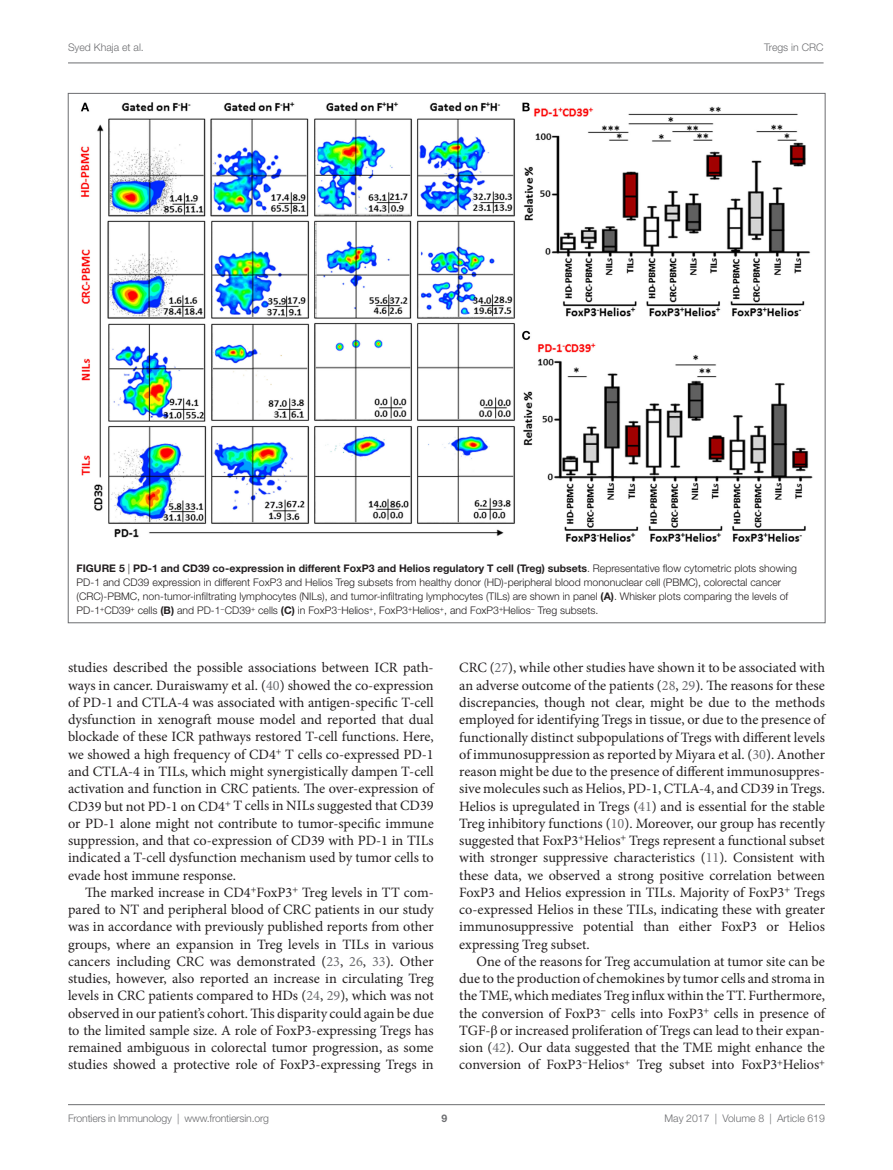
<style>
.page{position:relative;width:893px;height:1170px;background:#fff}
.page>*{position:absolute;margin:0;border:0;box-sizing:border-box;transform-origin:0 0}
.t1{font:14.25px/17.2px "Minion Pro";letter-spacing:-.005em;color:#231f20;text-align:justify}
.t2{font:300 10.5px/14.2px "Helvetica Neue LT Std";color:#231f20}
.t3{font:300 10.5px "Helvetica Neue LT Std";letter-spacing:-.015em;color:#6c6d70}
.t4{font:700 10.5px "Helvetica Neue LT Std";color:#6c6d70}
.s1{font-weight:700}
.s2{color:#6c6d70}
.s3{font-family:"STIX General"}
</style>
<div class="page">
<img style="left:80px;top:102px;width:733px;height:439px">
<hr style="left:68px;top:1104px;width:757px;height:1px;background:#6c6d70">
<hr style="left:68px;top:63px;width:755px;height:1px;background:#6c6d70">
<p class="t3" style="left:68px;top:41px;width:77px">Syed Khaja et al.</p>
<p class="t3" style="left:764px;top:41px;width:61px">Tregs in CRC</p>
<p class="t2" style="left:77px;top:560px;width:722px"><span class="s1">FIG URE 5</span> | <span class="s1">PD-1 and CD39 co-expression in different FoxP3 and Helios regulatory T cell (Treg) subsets</span>. Representative flow cytometric plots showing PD-1 and CD39 expression in different FoxP3 and Helios Treg subsets from healthy donor (HD)-peripheral blood mononuclear cell (PBMC), colorectal cancer (CRC)-PBMC, non-tumor-infiltrating lymphocytes (NILs), and tumor-infiltrating lymphocytes (TILs) are shown in panel <span class="s1">(A)</span>. Whisker plots comparing the levels of PD-1<sup>+</sup>CD39<sup>+</sup> cells <span class="s1">(B)</span> and PD-1<sup>−</sup>CD39<sup>+</sup> cells <span class="s1">(C)</span> in FoxP3<sup>−</sup>Helios<sup>+</sup>, FoxP3<sup>+</sup>Helios<sup>+</sup>, and FoxP3<sup>+</sup>Helios<sup>−</sup> Treg subsets.</p>
<p class="t1" style="left:68px;top:659px;width:367px">studies described the possible associations between ICR path&shy;ways in cancer. Duraiswamy et al. (<span class="s2">40</span>) showed the co-expression of PD-1 and CTLA-4 was associated with antigen-specific T-cell dysfunction in xenograft mouse model and reported that dual blockade of these ICR pathways restored T-cell functions. Here, we showed a high frequency of CD4<sup>+</sup> T cells co-expressed PD-1 and CTLA-4 in TILs, which might synergistically dampen T-cell activation and function in CRC patients. The over-expression of CD39 but not PD-1 on CD4<sup>+</sup> T cells in NILs suggested that CD39 or PD-1 alone might not contribute to tumor-specific immune suppression, and that co-expression of CD39 with PD-1 in TILs indicated a T-cell dysfunction mechanism used by tumor cells to evade host immune response.</p>
<p class="t1" style="left:68px;top:883px;width:367px;text-indent:17px">The marked increase in CD4<sup>+</sup>FoxP3<sup>+</sup> Treg levels in TT com&shy;pared to NT and peripheral blood of CRC patients in our study was in accordance with previously published reports from other groups, where an expansion in Treg levels in TILs in various cancers including CRC was demonstrated (<span class="s2">23</span>, <span class="s2">26</span>, <span class="s2">33</span>). Other studies, however, also reported an increase in circulating Treg levels in CRC patients compared to HDs (<span class="s2">24</span>, <span class="s2">29</span>), which was not observed in our patient’s cohort. This disparity could again be due to the limited sample size. A role of FoxP3-expressing Tregs has remained ambiguous in colorectal tumor progression, as some studies showed a protective role of FoxP3-expressing Tregs in</p>
<p class="t1" style="left:459px;top:659px;width:367px">CRC (<span class="s2">27</span>), while other studies have shown it to be associated with an adverse outcome of the patients (<span class="s2">28</span>, <span class="s2">29</span>). The reasons for these discrepancies, though not clear, might be due to the methods employed for identifying Tregs in tissue, or due to the presence of functionally distinct subpopulations of Tregs with different levels of immunosuppression as reported by Miyara et al. (<span class="s2">30</span>). Another reason might be due to the presence of different immunosuppres&shy;sive molecules such as Helios, PD-1, CTLA-4, and CD39 in Tregs.<br>Helios is upregulated in Tregs (<span class="s2">41</span>) and is essential for the stable Treg inhibitory functions (<span class="s2">10</span>). Moreover, our group has recently suggested that FoxP3<sup>+</sup>Helios<sup>+</sup> Tregs represent a functional subset with stronger suppressive characteristics (<span class="s2">11</span>). Consistent with these data, we observed a strong positive correlation between FoxP3 and Helios expression in TILs. Majority of FoxP3<sup>+</sup> Tregs co-expressed Helios in these TILs, indicating these with greater immunosuppressive potential than either FoxP3 or Helios expressing Treg subset.</p>
<p class="t1" style="left:459px;top:952px;width:367px;text-indent:17px">One of the reasons for Treg accumulation at tumor site can be due to the production of chemokines by tumor cells and stroma in the TME, which mediates Treg influx within the TT. Furthermore, the conversion of FoxP3<sup>−</sup> cells into FoxP3<sup>+</sup> cells in presence of TGF-<span class="s3">β</span> or increased proliferation of Tregs can lead to their expan&shy;sion (<span class="s2">42</span>). Our data suggested that the TME might enhance the conversion of FoxP3<sup>−</sup>Helios<sup>+</sup> Treg subset into FoxP3<sup>+</sup>Helios<sup>+</sup></p>
<p class="t3" style="left:68px;top:1111px;width:203px">Frontiers in Immunology | www.frontiersin.org</p>
<p class="t3" style="left:665px;top:1111px;width:162px">May 2017 | Volume 8 | Article 619</p>
<p class="t4" style="left:441px;top:1111px;width:7px">9</p>
</div>
